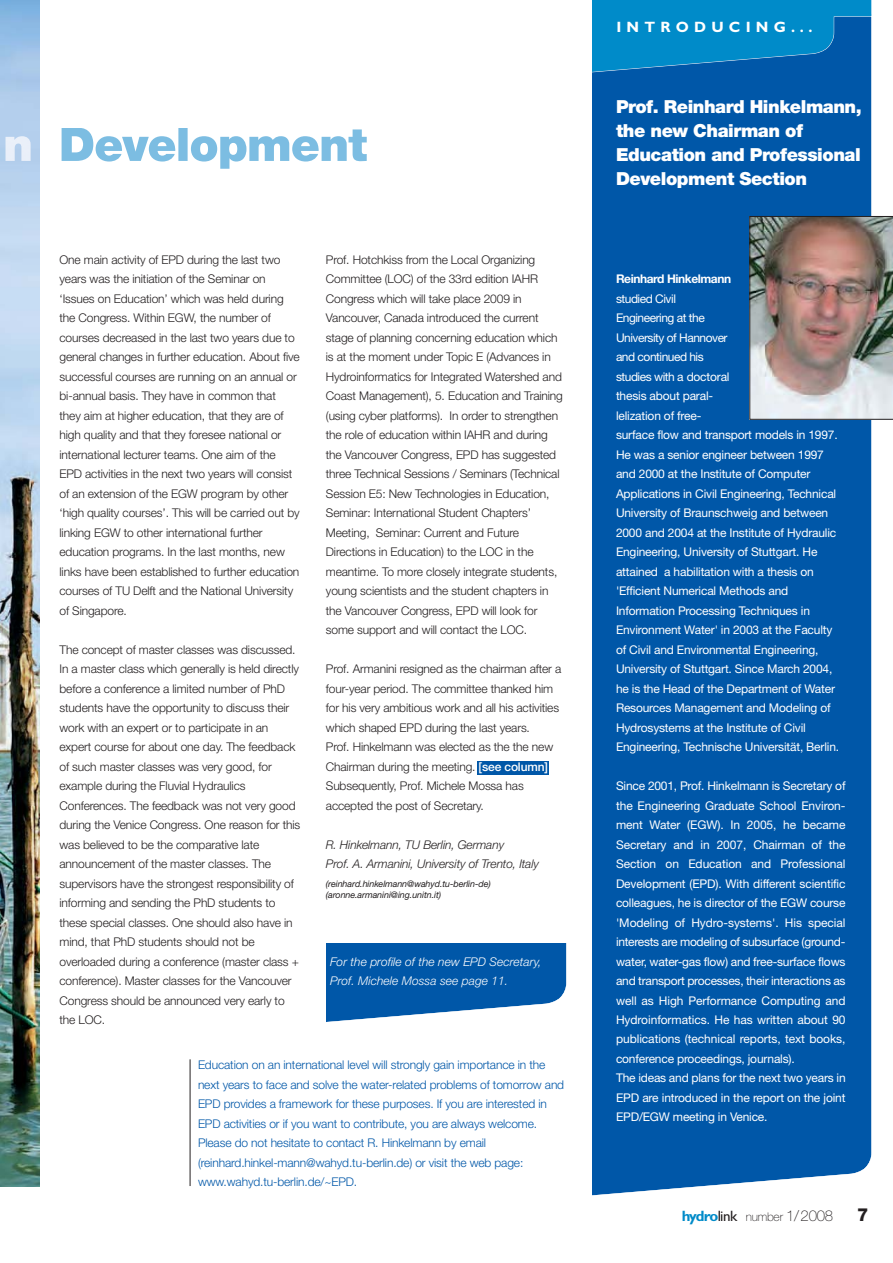
<style>
.page{position:relative;width:893px;height:1263px;background:#fff}
.page>*{position:absolute;margin:0;border:0;box-sizing:border-box;transform-origin:0 0}
.t1{font:900 18px/24px "Helvetica Neue";letter-spacing:-.025em;color:#fff}
.t2{font:800 18px "Helvetica Neue";color:#231f20}
.t3{font:700 15px "Gill Sans";letter-spacing:.35em;color:#fff}
.t4{font:300 12px/19.5px "Helvetica Neue";letter-spacing:-.01em;color:#231f20}
.t5{font:12px/19.5px "Helvetica Neue";letter-spacing:-.015em;color:#fff}
.t6{font:300 12px/19.5px "Helvetica Neue";letter-spacing:-.01em;color:#0057a8}
.t7{font:italic 300 12px/19.5px "Helvetica Neue";letter-spacing:-.01em;color:#231f20}
.t8{font:italic 300 12px/19.5px "Helvetica Neue";letter-spacing:.005em;color:#fff}
.t9{font:100 12px "Helvetica Neue";letter-spacing:-.015em;color:#231f20}
.t10{font:700 12px "Helvetica Neue";letter-spacing:-.035em;color:#fff}
.t11{font:italic 9px/11.2px "Helvetica Neue";letter-spacing:-.01em;color:#231f20}
.s1{font-weight:500;color:#fff}
.s2{font-family:"Gill Sans";font-weight:700;font-size:15px;color:#008bc9}
.s3{font-family:"Gill Sans TT";font-weight:400;font-size:15px}
.s4{font-size:15px}
</style>
<div class="page">
<div style="left:592px;top:83px;width:280px;height:1113px;background:#0057a8"></div>
<svg style="left:326px;top:943px;width:241px;height:79px;background:#226db3"></svg>
<img style="left:749px;top:216px;width:144px;height:204px">
<svg style="left:592px;top:0;width:280px;height:83px;background:#017abe"></svg>
<img style="left:0;top:0;width:40px;height:1186px">
<hr style="left:190px;top:1059px;width:1px;height:127px;background:#231f20">
<img style="left:6px;top:136px;width:25px;height:25px">
<svg style="left:62px;top:128px;width:305px;height:41px"></svg>
<div style="left:477px;top:761px;width:72px;height:14px;background:#0057a8"></div>
<p class="t4" style="left:60px;top:251px;width:242px">One main activity of EPD during the last two years was the initiation of the Seminar on ‘Issues on Education’ which was held during the Congress. Within EGW, the number of courses decreased in the last two years due to general changes in further education. About five successful courses are running on an annual or bi-annual basis. They have in common that they aim at higher education, that they are of high quality and that they foresee national or international lecturer teams. One aim of the EPD activities in the next two years will consist of an extension of the EGW program by other ‘high quality courses’. This will be carried out by linking EGW to other international further education programs. In the last months, new links have been established to further education courses of TU Delft and the National University of Singapore.</p>
<p class="t4" style="left:60px;top:641px;width:242px">The concept of master classes was discussed.<br>In a master class which generally is held directly before a conference a limited number of PhD students have the opportunity to discuss their work with an expert or to participate in an expert course for about one day. The feedback of such master classes was very good, for example during the Fluvial Hydraulics Conferences. The feedback was not very good during the Venice Congress. One reason for this was believed to be the comparative late announcement of the master classes. The supervisors have the strongest responsibility of informing and sending the PhD students to these special classes. One should also have in mind, that PhD students should not be overloaded during a conference (master class + conference). Master classes for the Vancouver Congress should be announced very early to the LOC.</p>
<p class="t4" style="left:326px;top:251px;width:238px">Prof. Hotchkiss from the Local Organizing Committee (LOC) of the 33rd edition IAHR Congress which will take place 2009 in Vancouver, Canada introduced the current stage of planning concerning education which is at the moment under Topic E (Advances in Hydroinformatics for Integrated Watershed and Coast Management), 5. Education and Training (using cyber platforms). In order to strengthen the role of education within IAHR and during the Vancouver Congress, EPD has suggested three Technical Sessions / Seminars (Technical Session E5: New Technologies in Education, Seminar: International Student Chapters’ Meeting, Seminar: Current and Future Directions in Education) to the LOC in the meantime. To more closely integrate students, young scientists and the student chapters in the Vancouver Congress, EPD will look for some support and will contact the LOC.</p>
<p class="t4" style="left:326px;top:660px;width:237px">Prof. Armanini resigned as the chairman after a four-year period. The committee thanked him for his very ambitious work and all his activities which shaped EPD during the last years.<br>Prof. Hinkelmann was elected as the the new Chairman during the meeting. <span class="s1">[see column] </span>Subsequently, Prof. Michele Mossa has accepted the post of Secretary.</p>
<p class="t7" style="left:326px;top:836px;width:215px">R. Hinkelmann, TU Berlin, Germany<br>Prof. A. Armanini, University of Trento, Italy</p>
<p class="t11" style="left:326px;top:879px;width:166px">(reinhard.hinkelmann@wahyd.tu-berlin-de) (aronne.armanini@ing.unitn.it)</p>
<p class="t8" style="left:330px;top:953px;width:213px">For the profile of the new EPD Secretary,<br>Prof. Michele Mossa see page 11.</p>
<p class="t6" style="left:198px;top:1056px;width:368px">Education on an international level will strongly gain importance in the next years to face and solve the water-related problems of tomorrow and EPD provides a framework for these purposes. If you are interested in EPD activities or if you want to contribute, you are always welcome.<br>Please do not hesitate to contact R. Hinkelmann by email (reinhard.hinkel-mann@wahyd.tu-berlin.de) or visit the web page: www.wahyd.tu-berlin.de/~EPD.</p>
<p class="t3" style="left:616px;top:21px;width:198px">INTRODUCING...</p>
<h1 class="t1" style="left:616px;top:96px;width:247px">Prof. Reinhard Hinkelmann, the new Chairman of<br>Education and Professional<br>Development Section</h1>
<p class="t10" style="left:616px;top:275px;width:117px">Reinhard Hinkelmann</p>
<p class="t5" style="left:616px;top:290px;width:225px">studied Civil<br>Engineering at the<br>University of Hannover<br>and continued his<br>studies with a doctoral<br>thesis about paral-<br>lelization of free-<br>surface flow and transport models in 1997.<br>He was a senior engineer between 1997 and 2000 at the Institute of Computer Applications in Civil Engineering, Technical University of Braunschweig and between 2000 and 2004 at the Institute of Hydraulic Engineering, University of Stuttgart. He attained a habilitation with a thesis on 'Efficient Numerical Methods and Information Processing Techniques in Environment Water' in 2003 at the Faculty of Civil and Environmental Engineering, University of Stuttgart. Since March 2004, he is the Head of the Department of Water Resources Management and Modeling of Hydrosystems at the Institute of Civil Engineering, Technische Universität, Berlin.</p>
<p class="t5" style="left:616px;top:777px;width:231px">Since 2001, Prof. Hinkelmann is Secretary of the Engineering Graduate School Environ&shy;ment Water (EGW). In 2005, he became Secretary and in 2007, Chairman of the Section on Education and Professional Development (EPD). With different scientific colleagues, he is director of the EGW course 'Modeling of Hydro-systems'. His special interests are modeling of subsurface (ground&shy;water, water-gas flow) and free-surface flows and transport processes, their interactions as well as High Performance Computing and Hydroinformatics. He has written about 90 publications (technical reports, text books, conference proceedings, journals).<br>The ideas and plans for the next two years in EPD are introduced in the report on the joint EPD/EGW meeting in Venice.</p>
<p class="t9" style="left:682px;top:1213px;width:153px"><span class="s2">hydro</span><span class="s3">link</span> number <span class="s4">1/2008</span></p>
<h1 class="t2" style="left:857px;top:1208px;width:13px">7</h1>
</div>
